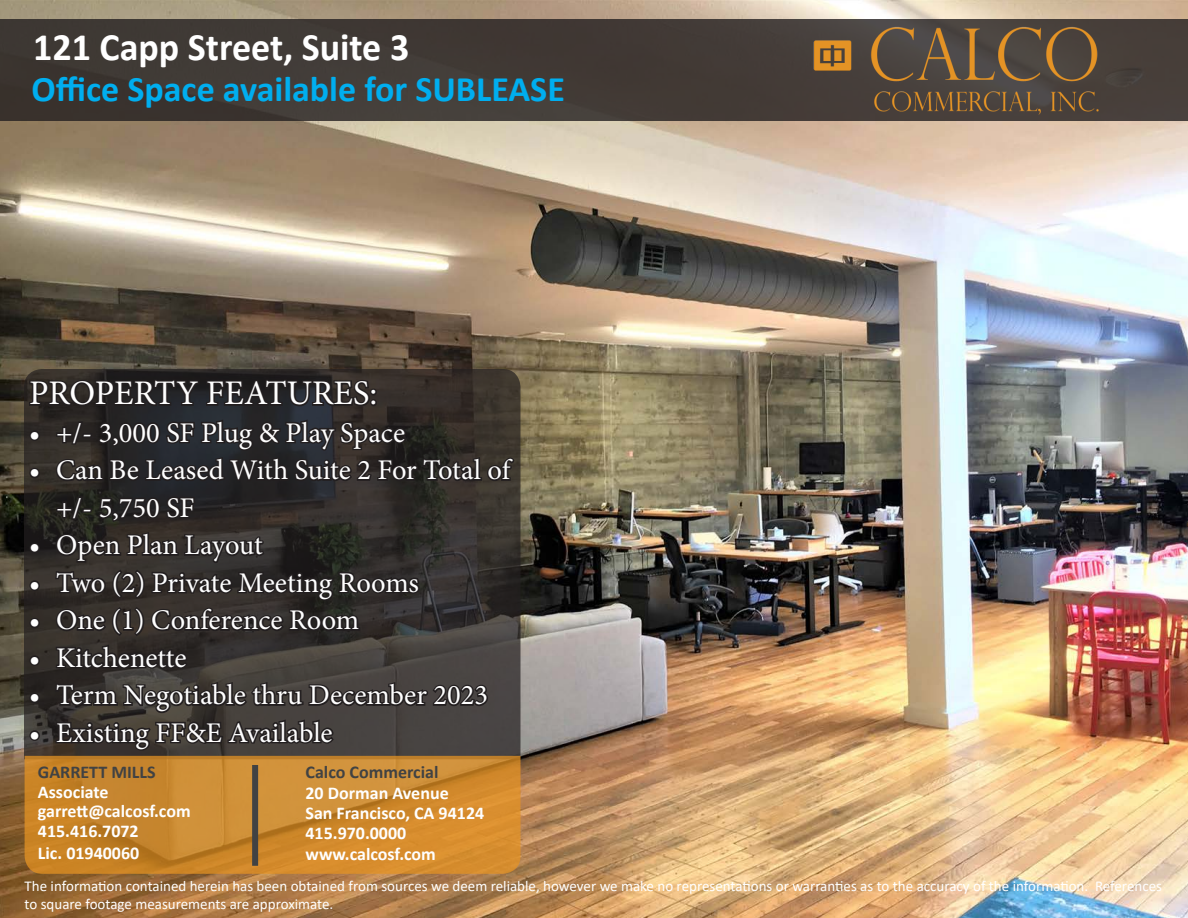
<style>
.page{position:relative;width:1188px;height:918px;background:#fff}
.page>*{position:absolute;margin:0;border:0;box-sizing:border-box;transform-origin:0 0}
.t1{font:700 39px "Calibri";color:#fff}
.t2{font:700 36px "Calibri";color:#00aeef}
.t3{font:34.5px "Minion Pro";color:#fff}
.t4{font:28.5px/37.5px "Minion Pro";color:#fff}
.t5{font:700 18px "Calibri";color:#fff}
.t6{font:700 18px "Calibri";color:#414243}
.t7{font:15px/18px "Calibri";color:#fff}
</style>
<div class="page">
<img style="left:0;top:0;width:1188px;height:918px">
<div style="left:0;top:20px;width:1188px;height:101px;background:#423b36"></div>
<img style="left:813px;top:25px;width:286px;height:90px">
<svg style="left:24px;top:369px;width:496px;height:390px"></svg>
<svg style="left:27px;top:368px;width:344px;height:41px"></svg>
<div style="left:370px;top:389px;width:7px;height:7px;border:3px solid #231f20;border-radius:50%"></div>
<div style="left:370px;top:399px;width:7px;height:7px;border:3px solid #231f20;border-radius:50%"></div>
<div style="left:29px;top:430px;width:11px;height:11px;border:3px solid #231f20;border-radius:50%"></div>
<div style="left:29px;top:468px;width:11px;height:10px;border:3px solid #231f20;border-radius:50%"></div>
<div style="left:29px;top:543px;width:11px;height:10px;border:3px solid #231f20;border-radius:50%"></div>
<div style="left:29px;top:580px;width:11px;height:11px;border:3px solid #231f20;border-radius:50%"></div>
<div style="left:29px;top:618px;width:11px;height:10px;border:3px solid #231f20;border-radius:50%"></div>
<div style="left:29px;top:655px;width:11px;height:11px;border:3px solid #231f20;border-radius:50%"></div>
<svg style="left:54px;top:417px;width:463px;height:253px"></svg>
<div style="left:29px;top:693px;width:11px;height:10px;border:3px solid #231f20;border-radius:50%"></div>
<div style="left:29px;top:730px;width:11px;height:11px;border:3px solid #231f20;border-radius:50%"></div>
<svg style="left:54px;top:680px;width:436px;height:72px"></svg>
<svg style="left:25px;top:756px;width:495px;height:118px"></svg>
<div style="left:252px;top:765px;width:6px;height:101px;background:#414243"></div>
<p class="t1" style="left:33px;top:20px;width:378px">121 Capp Street, Suite 3</p>
<p class="t2" style="left:32px;top:64px;width:535px">Office Space available for SUBLEASE</p>
<p class="t3" style="left:29px;top:370px;width:350px">PROPERTY FEATURES:</p>
<p class="t4" style="left:29px;top:414px;width:378px">• +/- 3,000 SF Plug &amp; Play Space</p>
<p class="t4" style="left:56px;top:452px;width:456px;text-indent:-27px">• Can Be Leased With Suite 2 For Total of +/- 5,750 SF</p>
<p class="t4" style="left:29px;top:527px;width:235px">• Open Plan Layout</p>
<p class="t4" style="left:29px;top:564px;width:391px">• Two (2) Private Meeting Rooms</p>
<p class="t4" style="left:29px;top:602px;width:332px">• One (1) Conference Room</p>
<p class="t4" style="left:29px;top:639px;width:159px">• Kitchenette</p>
<p class="t4" style="left:29px;top:677px;width:461px">• Term Negotiable thru December 2023</p>
<p class="t4" style="left:29px;top:714px;width:305px">• Existing FF&amp;E Available</p>
<p class="t6" style="left:306px;top:760px;width:134px">Calco Commercial</p>
<p class="t5" style="left:306px;top:780px;width:145px">20 Dorman Avenue</p>
<p class="t5" style="left:306px;top:800px;width:180px">San Francisco, CA 94124</p>
<p class="t5" style="left:306px;top:821px;width:102px">415.970.0000</p>
<p class="t5" style="left:306px;top:842px;width:132px">www.calcosf.com</p>
<p class="t6" style="left:38px;top:760px;width:119px">GARRETT MILLS</p>
<p class="t5" style="left:38px;top:779px;width:72px">Associate</p>
<p class="t5" style="left:38px;top:799px;width:154px">garrett@calcosf.com</p>
<p class="t5" style="left:38px;top:818px;width:102px">415.416.7072</p>
<p class="t5" style="left:38px;top:840px;width:103px">Lic. 01940060</p>
<p class="t7" style="left:25px;top:877px;width:1139px">The information contained herein has been obtained from sources we deem reliable, however we make no representations or warranties as to the accuracy of the information. References to square footage measurements are approximate.</p>
</div>
